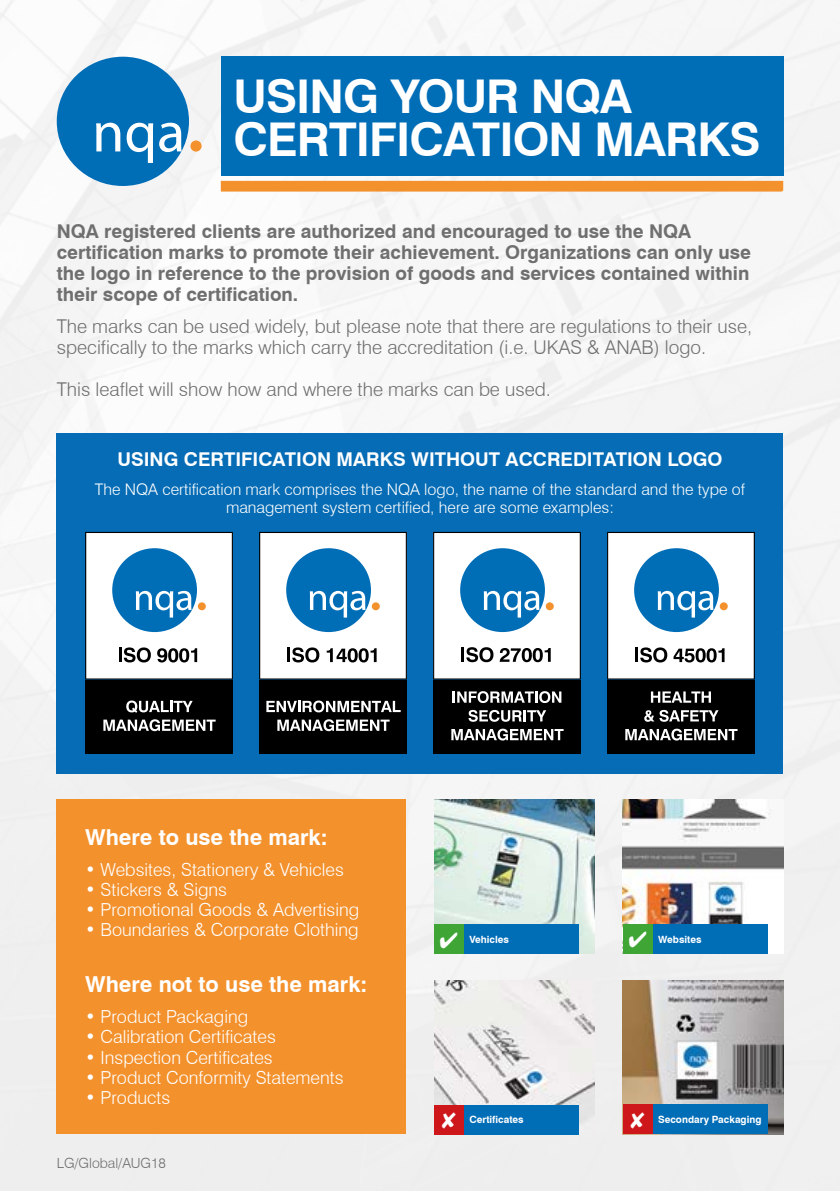
<style>
.page{position:relative;width:840px;height:1191px;background:#fff}
.page>*{position:absolute;margin:0;border:0;box-sizing:border-box;transform-origin:0 0}
.t1{font:700 46.6px/43px "Swiss 721 BT";letter-spacing:-.02em;color:#fff}
.t2{font:700 22px "Swiss 721 BT";color:#fff}
.t3{font:700 19px/21px "Swiss 721 BT";color:#706f6f}
.t4{font:300 19px/21px "Swiss 721 BT";color:#706f6f}
.t5{font:700 19px "Swiss 721 BT";color:#fff}
.t6{font:300 18px "Swiss 721 BT";color:#fff}
.t7{font:300 16px/18px "Swiss 721 BT";color:#fff;text-align:center}
.t8{font:300 14px "Swiss 721 BT";color:#706f6f}
.t9{font:700 10px "Swiss 721 BT";color:#fff}
</style>
<div class="page">
<div style="left:0;top:0;width:839px;height:1191px;background:#f5f5f5"></div>
<div style="left:57px;top:433px;width:725px;height:340px;background:#066cb5"></div>
<div style="left:221px;top:57px;width:561px;height:119px;background:#006db7"></div>
<svg style="left:221px;top:181px;width:561px;height:11px;background:#f39434"></svg>
<div style="left:57px;top:57px;width:132px;height:129px;background:#006db7;border-radius:50%"></div>
<svg style="left:96px;top:123px;width:24px;height:28px"></svg>
<svg style="left:126px;top:123px;width:27px;height:40px"></svg>
<svg style="left:159px;top:123px;width:22px;height:29px"></svg>
<svg style="left:190px;top:140px;width:11px;height:12px"></svg>
<div style="left:259px;top:679px;width:147px;height:74px;background:#000"></div>
<svg style="left:266px;top:700px;width:134px;height:12px"></svg>
<svg style="left:277px;top:719px;width:112px;height:12px"></svg>
<svg style="left:259px;top:532px;width:147px;height:147px"></svg>
<div style="left:606px;top:679px;width:148px;height:74px;background:#000"></div>
<svg style="left:650px;top:691px;width:60px;height:11px"></svg>
<svg style="left:644px;top:710px;width:74px;height:12px"></svg>
<svg style="left:625px;top:728px;width:112px;height:12px"></svg>
<svg style="left:607px;top:532px;width:147px;height:147px"></svg>
<div style="left:433px;top:679px;width:147px;height:74px;background:#000"></div>
<svg style="left:452px;top:691px;width:109px;height:12px"></svg>
<svg style="left:468px;top:710px;width:78px;height:12px"></svg>
<svg style="left:451px;top:728px;width:112px;height:12px"></svg>
<svg style="left:433px;top:532px;width:147px;height:147px"></svg>
<div style="left:85px;top:679px;width:148px;height:74px;background:#000"></div>
<svg style="left:126px;top:700px;width:66px;height:13px"></svg>
<svg style="left:103px;top:719px;width:112px;height:12px"></svg>
<svg style="left:85px;top:532px;width:148px;height:147px"></svg>
<div style="left:57px;top:799px;width:348px;height:335px;background:#f3912d"></div>
<img style="left:434px;top:799px;width:160px;height:155px">
<img style="left:434px;top:980px;width:160px;height:154px">
<img style="left:622px;top:799px;width:160px;height:155px">
<img style="left:622px;top:980px;width:160px;height:154px">
<div style="left:463px;top:924px;width:115px;height:30px;background:#006db7"></div>
<div style="left:434px;top:924px;width:29px;height:30px;background:#3fa535"></div>
<div style="left:652px;top:924px;width:115px;height:30px;background:#006db7"></div>
<div style="left:622px;top:924px;width:30px;height:30px;background:#3fa535"></div>
<div style="left:463px;top:1104px;width:115px;height:30px;background:#006db7"></div>
<div style="left:434px;top:1104px;width:29px;height:30px;background:#cd171a"></div>
<div style="left:652px;top:1104px;width:115px;height:30px;background:#006db7"></div>
<div style="left:622px;top:1104px;width:30px;height:30px;background:#cd171a"></div>
<h1 class="t1" style="left:233px;top:75px;width:528px">USING YOUR NQA<br>CERTIFICATION MARKS</h1>
<p class="t3" style="left:57px;top:220px;width:695px">NQA registered clients are authorized and encouraged to use the NQA certification marks to promote their achievement. Organizations can only use the logo in reference to the provision of goods and services contained within their scope of certification.</p>
<p class="t4" style="left:57px;top:315px;width:696px">The marks can be used widely, but please note that there are regulations to their use, specifically to the marks which carry the accreditation (i.e. UKAS &amp; ANAB) logo.</p>
<p class="t4" style="left:57px;top:378px;width:495px">This leaflet will show how and where the marks can be used.</p>
<p class="t5" style="left:117px;top:447px;width:606px">USING CERTIFICATION MARKS WITHOUT ACCREDITATION LOGO</p>
<p class="t7" style="left:95px;top:480px;width:651px">The NQA certification mark comprises the NQA logo, the name of the standard and the type of management system certified, here are some examples:</p>
<p class="t2" style="left:85px;top:823px;width:244px">Where to use the mark:</p>
<p class="t6" style="left:85px;top:858px;width:260px">• Websites, Stationery &amp; Vehicles</p>
<p class="t6" style="left:85px;top:878px;width:143px">• Stickers &amp; Signs</p>
<p class="t6" style="left:85px;top:898px;width:275px">• Promotional Goods &amp; Advertising</p>
<p class="t6" style="left:85px;top:918px;width:275px">• Boundaries &amp; Corporate Clothing</p>
<p class="t2" style="left:85px;top:971px;width:283px">Where not to use the mark:</p>
<p class="t6" style="left:85px;top:1006px;width:164px">• Product Packaging</p>
<p class="t6" style="left:85px;top:1026px;width:192px">• Calibration Certificates</p>
<p class="t6" style="left:85px;top:1046px;width:189px">• Inspection Certificates</p>
<p class="t6" style="left:85px;top:1066px;width:260px">• Product Conformity Statements</p>
<p class="t6" style="left:85px;top:1086px;width:87px">• Products</p>
<p class="t8" style="left:57px;top:1154px;width:111px">LG/Global/AUG18</p>
<p class="t9" style="left:439px;top:933px;width:71px">✔ Vehicles</p>
<p class="t9" style="left:628px;top:933px;width:75px">✔ Websites</p>
<p class="t9" style="left:441px;top:1113px;width:84px">✘ Certificates</p>
<p class="t9" style="left:630px;top:1113px;width:133px">✘ Secondary Packaging</p>
</div>
